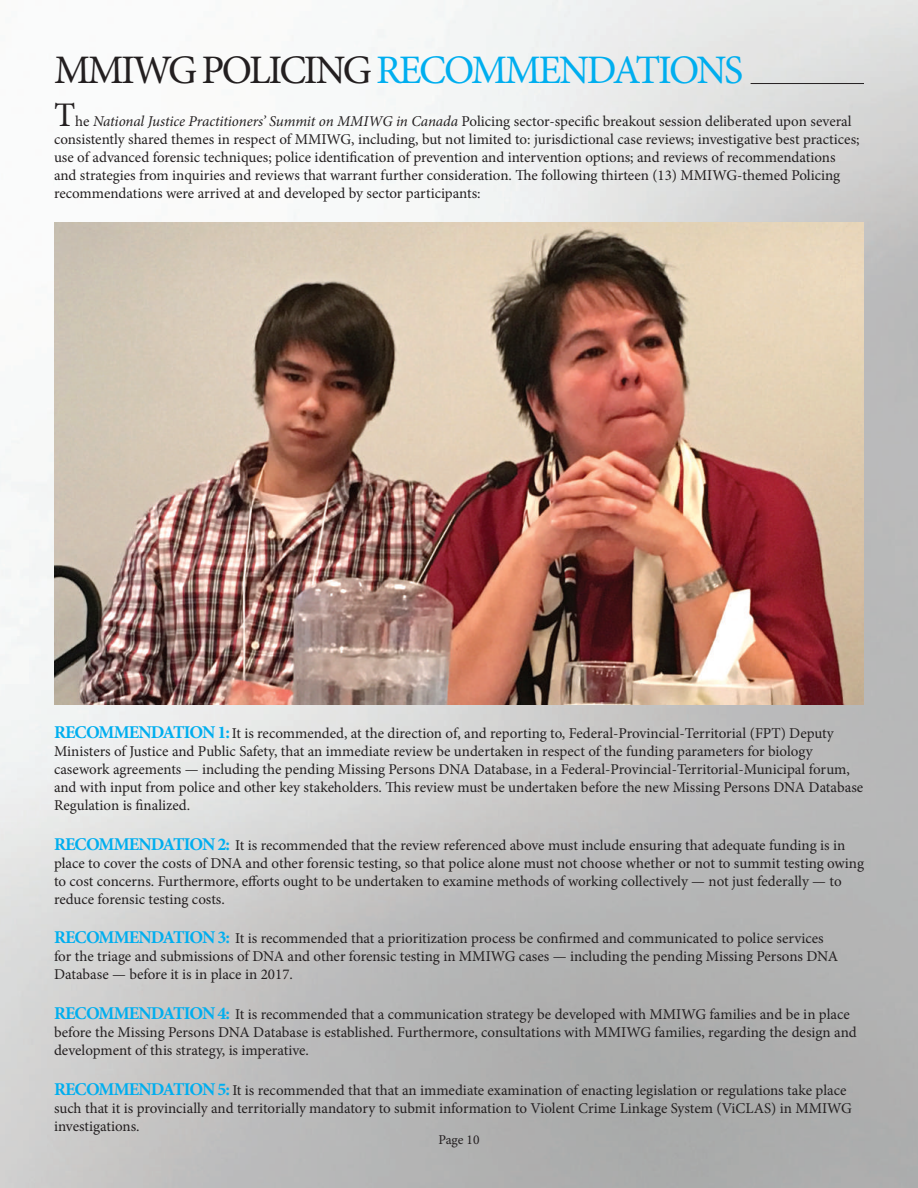
<style>
.page{position:relative;width:918px;height:1188px;background:#fff}
.page>*{position:absolute;margin:0;border:0;box-sizing:border-box;transform-origin:0 0}
.t1{font:40.5px "Minion Pro";letter-spacing:-.06em;color:#00aeef}
.t2{font:34.5px "Minion Pro";color:#231f20}
.t3{font:15px/18px "Minion Pro";color:#231f20}
.t4{font:13.5px "Minion Pro";letter-spacing:-.005em;color:#231f20}
.s1{color:#231f20}
.s2{font-style:italic}
.s3{font-weight:700;font-size:18px;color:#00aeef}
</style>
<div class="page">
<img style="left:0;top:0;width:918px;height:1188px">
<hr style="left:751px;top:83px;width:113px;height:1px;background:#231f20">
<img style="left:54px;top:222px;width:810px;height:482px">
<h1 class="t1" style="left:54px;top:43px;width:691px"><span class="s1">MMIWG POLICING</span> RECOMMENDATIONS</h1>
<h2 class="t2" style="left:54px;top:92px;width:23px">T</h2>
<p class="t3" style="left:54px;top:113px;width:807px;text-indent:21px">he <span class="s2">National Justice Practitioners’ Summit on MMIWG in Canada</span> Policing sector-specific breakout session deliberated upon several consistently shared themes in respect of MMIWG, including, but not limited to: jurisdictional case reviews; investigative best practices; use of advanced forensic techniques; police identification of prevention and intervention options; and reviews of recommendations and strategies from inquiries and reviews that warrant further consideration. The following thirteen (13) MMIWG-themed Policing recommendations were arrived at and developed by sector participants:</p>
<p class="t3" style="left:54px;top:724px;width:811px"><span class="s3">RECOMMENDATION 1:</span> It is recommended, at the direction of, and reporting to, Federal-Provincial-Territorial (FPT) Deputy Ministers of Justice and Public Safety, that an immediate review be undertaken in respect of the funding parameters for biology casework agreements — including the pending Missing Persons DNA Database, in a Federal-Provincial-Territorial-Municipal forum, and with input from police and other key stakeholders. This review must be undertaken before the new Missing Persons DNA Database Regulation is finalized.</p>
<p class="t3" style="left:54px;top:836px;width:812px"><span class="s3">RECOMMENDATION 2:</span> It is recommended that the review referenced above must include ensuring that adequate funding is in place to cover the costs of DNA and other forensic testing, so that police alone must not choose whether or not to summit testing owing to cost concerns. Furthermore, efforts ought to be undertaken to examine methods of working collectively — not just federally — to reduce forensic testing costs.</p>
<p class="t3" style="left:54px;top:930px;width:786px"><span class="s3">RECOMMENDATION 3:</span> It is recommended that a prioritization process be confirmed and communicated to police services for the triage and submissions of DNA and other forensic testing in MMIWG cases — including the pending Missing Persons DNA<br>Database — before it is in place in 2017.</p>
<p class="t3" style="left:54px;top:1005px;width:804px"><span class="s3">RECOMMENDATION 4:</span> It is recommended that a communication strategy be developed with MMIWG families and be in place before the Missing Persons DNA Database is established. Furthermore, consultations with MMIWG families, regarding the design and development of this strategy, is imperative.</p>
<p class="t3" style="left:54px;top:1081px;width:799px"><span class="s3">RECOMMENDATION 5:</span> It is recommended that that an immediate examination of enacting legislation or regulations take place such that it is provincially and territorially mandatory to submit information to Violent Crime Linkage System (ViCLAS) in MMIWG investigations.</p>
<p class="t4" style="left:438px;top:1130px;width:43px">Page 10</p>
</div>
